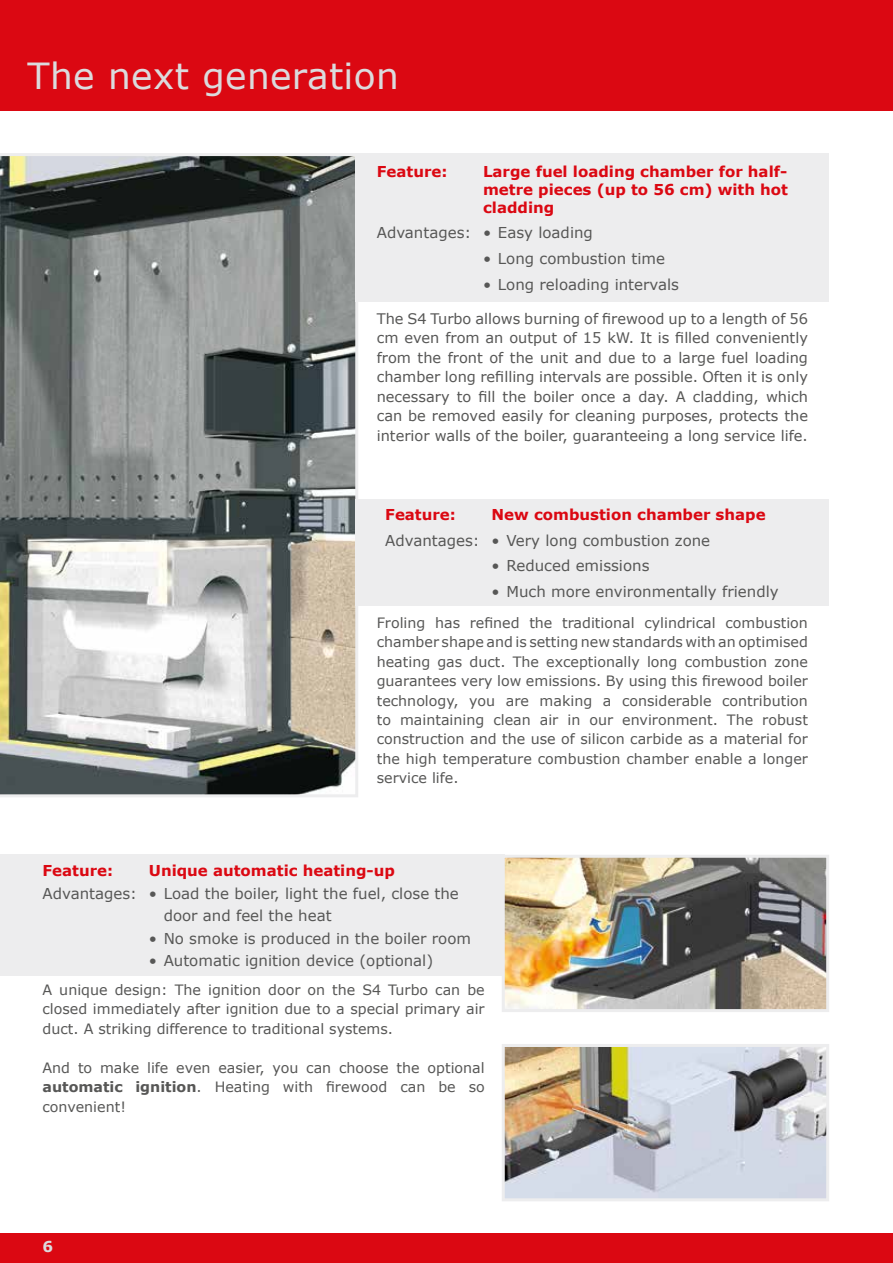
<style>
.page{position:relative;width:893px;height:1263px;background:#fff}
.page>*{position:absolute;margin:0;border:0;box-sizing:border-box;transform-origin:0 0}
.t1{font:36px "Verdana";letter-spacing:.01em;color:#dbdbdd}
.t2{font:15px/22.5px "Verdana";color:#575756;text-align:center}
.t3{font:700 15px/18px "Verdana";color:#db0812;text-align:justify}
.t4{font:700 15px "Verdana";color:#dbdbdd}
.t5{font:14.55px/19.5px "Verdana";color:#575756;text-align:justify}
.t6{font:14.25px/19.5px "Verdana";color:#575756;text-align:justify}
.s1{font-weight:700}
</style>
<div class="page">
<div style="left:0;top:1233px;width:893px;height:30px;background:#db0812"></div>
<div style="left:0;top:0;width:893px;height:111px;background:#db0812"></div>
<svg style="left:0;top:153px;width:360px;height:644px;background:#8a8d8a"></svg>
<img style="left:502px;top:1044px;width:327px;height:157px">
<div style="left:0;top:855px;width:505px;height:121px;background:#ededee"></div>
<div style="left:355px;top:153px;width:474px;height:149px;background:#ededee"></div>
<div style="left:355px;top:500px;width:474px;height:106px;background:#ededee"></div>
<img style="left:500px;top:854px;width:329px;height:158px">
<h1 class="t1" style="left:28px;top:51px;width:373px">The next generation</h1>
<p class="t3" style="left:377px;top:162px;width:72px">Feature:</p>
<p class="t3" style="left:483px;top:162px;width:307px">Large fuel loading chamber for half&shy;metre pieces (up to 56 cm) with hot cladding</p>
<p class="t2" style="left:377px;top:222px;width:218px">Advantages: • Easy loading</p>
<p class="t2" style="left:483px;top:247px;width:184px">• Long combustion time</p>
<p class="t2" style="left:483px;top:273px;width:197px">• Long reloading intervals</p>
<p class="t5" style="left:377px;top:308px;width:433px">The S4 Turbo allows burning of firewood up to a length of 56 cm even from an output of 15 kW. It is filled conveniently from the front of the unit and due to a large fuel loading chamber long refilling intervals are possible. Often it is only necessary to fill the boiler once a day. A cladding, which can be removed easily for cleaning purposes, protects the interior walls of the boiler, guaranteeing a long service life.</p>
<p class="t3" style="left:385px;top:505px;width:72px">Feature:</p>
<p class="t3" style="left:492px;top:505px;width:276px">New combustion chamber shape</p>
<p class="t2" style="left:385px;top:529px;width:326px">Advantages: • Very long combustion zone</p>
<p class="t2" style="left:492px;top:554px;width:159px">• Reduced emissions</p>
<p class="t2" style="left:492px;top:580px;width:289px">• Much more environmentally friendly</p>
<p class="t6" style="left:377px;top:612px;width:433px">Froling has refined the traditional cylindrical combustion chamber shape and is setting new standards with an optimised heating gas duct. The exceptionally long combustion zone guarantees very low emissions. By using this firewood boiler technology, you are making a considerable contribution to maintaining clean air in our environment. The robust construction and the use of silicon carbide as a material for the high temperature combustion chamber enable a longer service life.</p>
<p class="t3" style="left:43px;top:861px;width:72px">Feature:</p>
<p class="t3" style="left:149px;top:861px;width:248px">Unique automatic heating-up</p>
<p class="t2" style="left:43px;top:882px;width:418px">Advantages: • Load the boiler, light the fuel, close the door and feel the heat</p>
<p class="t2" style="left:149px;top:927px;width:324px">• No smoke is produced in the boiler room</p>
<p class="t2" style="left:149px;top:949px;width:286px">• Automatic ignition device (optional)</p>
<p class="t6" style="left:43px;top:979px;width:444px">A unique design: The ignition door on the S4 Turbo can be closed immediately after ignition due to a special primary air duct. A striking difference to traditional systems.</p>
<p class="t6" style="left:43px;top:1057px;width:444px">And to make life even easier, you can choose the optional <span class="s1">automatic ignition</span>. Heating with firewood can be so convenient!</p>
<p class="t4" style="left:43px;top:1236px;width:12px">6</p>
</div>
